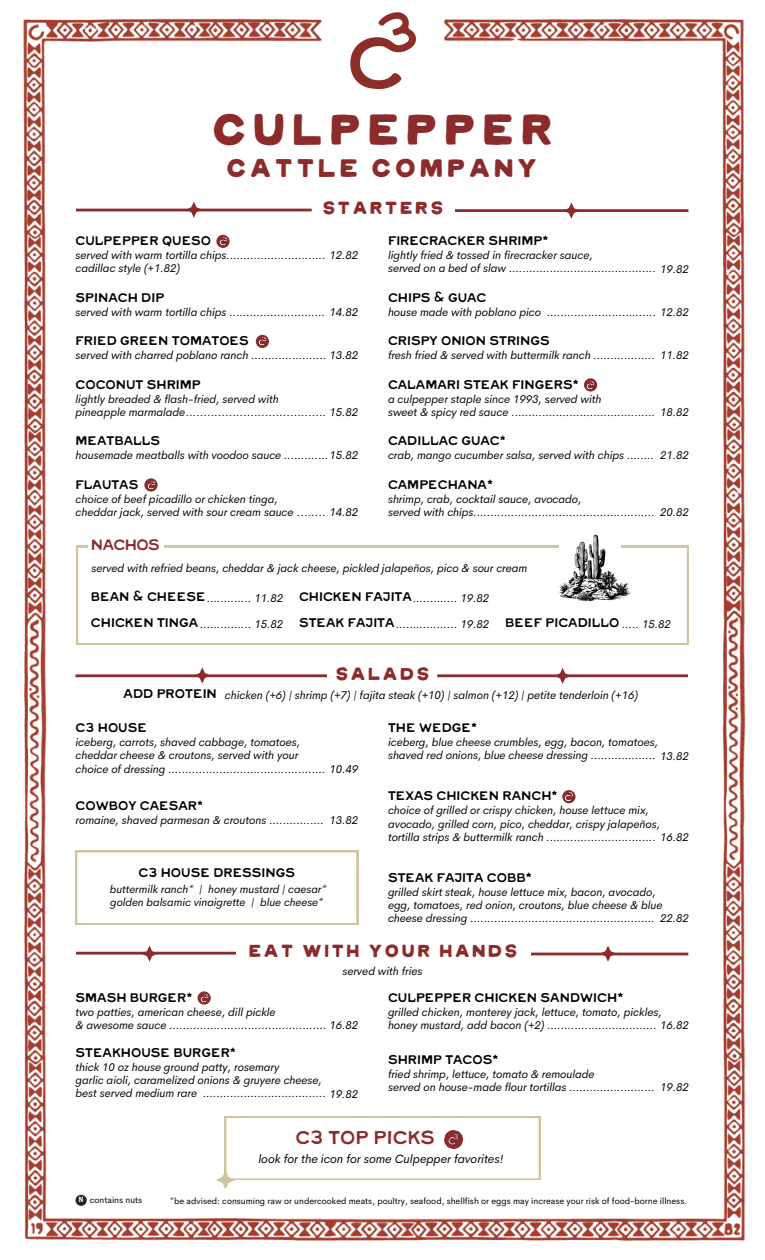
<style>
.page{position:relative;width:765px;height:1260px;background:#fff}
.page>*{position:absolute;margin:0;border:0;box-sizing:border-box;transform-origin:0 0}
.t1{font:44.12px "COWBOY Regular";color:#8b2b2c}
.t2{font:25.5px "COWBOY Regular";color:#8b2b2c}
.t3{font:18.5px "Ranch Water";color:#8b2b2c}
.t4{font:17.5px "COWBOY Regular";color:#8b2b2c}
.t5{font:15px "Ranch Water";letter-spacing:-.035em;color:#8b2b2c}
.t6{font:12.5px "Ranch Water";color:#000}
.t7{font:italic 12px "Cerebri Sans";color:#000}
.t8{font:italic 11.25px/13.1px "Cerebri Sans";color:#000}
.t9{font:italic 11px/12.9px "Cerebri Sans";color:#000}
.t10{font:8.75px "Cerebri Sans";color:#000}
.s1{font-style:normal}
.s2{font-family:"Ranch Water";font-style:normal;font-size:12.5px}
.s3{font-family:"Roboto Condensed";font-weight:700;font-size:7.62px;color:#fffcf2}
</style>
<div class="page">
<img style="left:23px;top:18px;width:723px;height:1223px">
<img style="left:337px;top:12px;width:92px;height:83px">
<hr style="left:75px;top:674px;width:254px;height:3px;background:#8b2b2c">
<hr style="left:437px;top:674px;width:251px;height:3px;background:#8b2b2c">
<div style="left:328px;top:661px;width:109px;height:30px;background:#fff"></div>
<svg style="left:194px;top:667px;width:16px;height:17px"></svg>
<svg style="left:555px;top:668px;width:16px;height:16px"></svg>
<svg style="left:76px;top:851px;width:282px;height:74px"></svg>
<svg style="left:562px;top:790px;width:14px;height:13px"></svg>
<svg style="left:564px;top:792px;width:10px;height:9px"></svg>
<div style="left:75px;top:1195px;width:12px;height:11px;background:#28222b;border-radius:50%"></div>
<hr style="left:454px;top:209px;width:234px;height:3px;background:#8b2b2c">
<div style="left:312px;top:196px;width:142px;height:28px;background:#fff"></div>
<hr style="left:76px;top:209px;width:236px;height:2px;background:#8b2b2c">
<svg style="left:186px;top:202px;width:16px;height:16px"></svg>
<svg style="left:563px;top:203px;width:16px;height:16px"></svg>
<svg style="left:216px;top:235px;width:14px;height:13px"></svg>
<svg style="left:218px;top:237px;width:10px;height:9px"></svg>
<svg style="left:256px;top:335px;width:13px;height:13px"></svg>
<svg style="left:257px;top:337px;width:11px;height:9px"></svg>
<svg style="left:584px;top:378px;width:13px;height:14px"></svg>
<svg style="left:586px;top:380px;width:10px;height:9px"></svg>
<svg style="left:144px;top:478px;width:14px;height:14px"></svg>
<svg style="left:146px;top:480px;width:10px;height:10px"></svg>
<svg style="left:141px;top:946px;width:17px;height:16px"></svg>
<hr style="left:76px;top:952px;width:204px;height:3px;background:#8b2b2c">
<hr style="left:460px;top:953px;width:228px;height:2px;background:#8b2b2c">
<svg style="left:600px;top:946px;width:16px;height:16px"></svg>
<div style="left:236px;top:941px;width:294px;height:24px;background:#fff"></div>
<svg style="left:198px;top:991px;width:13px;height:14px"></svg>
<svg style="left:199px;top:993px;width:11px;height:10px"></svg>
<svg style="left:216px;top:1116px;width:324px;height:73px"></svg>
<svg style="left:76px;top:546px;width:612px;height:98px"></svg>
<div style="left:89px;top:537px;width:75px;height:18px;background:#fff"></div>
<svg style="left:559px;top:535px;width:72px;height:66px"></svg>
<p class="t1" style="left:209px;top:111px;width:349px">CULPEPPER</p>
<p class="t2" style="left:225px;top:157px;width:316px">CATTLE COMPANY</p>
<p class="t4" style="left:322px;top:200px;width:124px">STARTERS</p>
<p class="t6" style="left:76px;top:235px;width:137px">CULPEPPER QUESO</p>
<p class="t8" style="left:76px;top:249px;width:284px">served with warm tortilla chips............................. 12.82 cadillac style (+1.82)</p>
<p class="t6" style="left:388px;top:235px;width:162px">FIRECRACKER SHRIMP*</p>
<p class="t8" style="left:388px;top:249px;width:302px">lightly fried &amp; tossed in firecracker sauce,<br>served on a bed of slaw ........................................... 19.82</p>
<p class="t6" style="left:76px;top:292px;width:90px">SPINACH DIP</p>
<p class="t8" style="left:76px;top:305px;width:284px">served with warm tortilla chips ............................ 14.82</p>
<p class="t6" style="left:388px;top:292px;width:100px">CHIPS &amp; GUAC</p>
<p class="t8" style="left:388px;top:305px;width:302px">house made with poblano pico ................................ 12.82</p>
<p class="t6" style="left:76px;top:335px;width:175px">FRIED GREEN TOMATOES</p>
<p class="t8" style="left:76px;top:349px;width:284px">served with charred poblano ranch ...................... 13.82</p>
<p class="t6" style="left:388px;top:335px;width:163px">CRISPY ONION STRINGS</p>
<p class="t8" style="left:388px;top:349px;width:302px">fresh fried &amp; served with buttermilk ranch .................. 11.82</p>
<p class="t6" style="left:76px;top:379px;width:127px">COCONUT SHRIMP</p>
<p class="t8" style="left:76px;top:392px;width:284px">lightly breaded &amp; flash-fried, served with<br>pineapple marmalade<span class="s1">.......................................</span> 15.82</p>
<p class="t6" style="left:388px;top:379px;width:192px">CALAMARI STEAK FINGERS*</p>
<p class="t8" style="left:388px;top:392px;width:302px">a culpepper staple since 1993, <span class="s1">s</span>erved with<br>sweet &amp; spicy red sauce .......................................... 18.82</p>
<p class="t6" style="left:76px;top:435px;width:86px">MEATBALLS</p>
<p class="t8" style="left:76px;top:449px;width:284px">housemade meatballs with voodoo sauce .............15.82</p>
<p class="t6" style="left:76px;top:479px;width:64px">FLAUTAS</p>
<p class="t8" style="left:76px;top:492px;width:284px">choice of beef picadillo or chicken tinga,<br>cheddar jack, served with sour cream sauce <span class="s1">........</span> 14.82</p>
<p class="t6" style="left:388px;top:435px;width:119px">CADILLAC GUAC*</p>
<p class="t8" style="left:388px;top:449px;width:302px">crab, mango cucumber salsa, served with chips ........ 21.82</p>
<p class="t6" style="left:388px;top:479px;width:107px">CAMPECHANA*</p>
<p class="t8" style="left:388px;top:492px;width:302px">shrimp, crab, cocktail sauce, avocado,<br>served with chips..................................................... 20.82</p>
<h3 class="t5" style="left:91px;top:539px;width:70px">NACHOS</h3>
<p class="t8" style="left:92px;top:562px;width:437px">served with refried beans, cheddar &amp; jack cheese, pickled jalapeños, pico &amp; sour cream</p>
<p class="t8" style="left:91px;top:591px;width:194px"><span class="s2">BEAN &amp; CHEESE</span>............. 11.82</p>
<h5 class="t8" style="left:91px;top:618px;width:194px"><span class="s2">CHICKEN TINGA</span> ............... 15.82</h5>
<p class="t6" style="left:505px;top:618px;width:116px">BEEF PICADILLO</p>
<p class="t8" style="left:622px;top:618px;width:50px">..... 15.82</p>
<p class="t8" style="left:299px;top:591px;width:192px"><span class="s2">CHICKEN FAJITA</span>............. 19.82</p>
<h5 class="t8" style="left:299px;top:618px;width:192px"><span class="s2">STEAK FAJITA</span>.................. 19.82</h5>
<h1 class="t4" style="left:335px;top:666px;width:97px">SALADS</h1>
<h2 class="t8" style="left:124px;top:689px;width:516px"><span class="s2">ADD PROTEIN</span> chicken (+6) | shrimp (+7) | fajita steak (+10) | salmon (+12) | petite tenderloin (+16)</h2>
<p class="t6" style="left:76px;top:722px;width:73px">C3 HOUSE</p>
<p class="t8" style="left:76px;top:736px;width:284px">iceberg, carrots, shaved cabbage, tomatoes,<br>cheddar cheese &amp; croutons, served with your<br>choice of dressing .............................................. 10.49</p>
<p class="t6" style="left:76px;top:800px;width:129px">COWBOY CAESAR*</p>
<p class="t8" style="left:76px;top:813px;width:250px">romaine, shaved parmesan &amp; croutons ................</p>
<h3 class="t8" style="left:330px;top:813px;width:30px">13.82</h3>
<p class="t6" style="left:139px;top:868px;width:158px">C3 HOUSE DRESSINGS</p>
<p class="t9" style="left:110px;top:883px;width:218px">buttermilk ranch* | honey mustard | caesar* golden balsamic vinaigrette | blue cheese*</p>
<p class="t6" style="left:388px;top:722px;width:91px">THE WEDGE*</p>
<p class="t8" style="left:388px;top:736px;width:302px">iceberg, blue cheese crumbles, egg, bacon, tomatoes, shaved red onions, blue cheese dressing ................... 13.82</p>
<p class="t6" style="left:388px;top:791px;width:171px">TEXAS CHICKEN RANCH*</p>
<p class="t8" style="left:388px;top:804px;width:302px">choice of grilled or crispy chicken, house lettuce mix, avocado, grilled corn, pico, cheddar, crispy jalapeños, tortilla strips &amp; buttermilk ranch ................................ 16.82</p>
<p class="t6" style="left:388px;top:872px;width:145px">STEAK FAJITA COBB*</p>
<p class="t8" style="left:388px;top:885px;width:276px">grilled skirt steak, house lettuce mix, bacon, avocado, egg, tomatoes, red onion, croutons, blue cheese &amp; blue cheese dressing ......................................................</p>
<p class="t8" style="left:660px;top:912px;width:30px">22.82</p>
<p class="t4" style="left:247px;top:943px;width:273px">EAT WITH YOUR HANDS</p>
<p class="t8" style="left:342px;top:965px;width:82px">served with fries</p>
<p class="t6" style="left:76px;top:992px;width:118px">SMASH BURGER*</p>
<p class="t8" style="left:76px;top:1005px;width:284px">two patties, american cheese, dill pickle<br>&amp; awesome sauce .............................................. 16.82</p>
<p class="t6" style="left:76px;top:1047px;width:162px">STEAKHOUSE BURGER*</p>
<p class="t8" style="left:76px;top:1061px;width:284px">thick 10 oz house ground patty, rosemary<br>garlic aioli, caramelized onions &amp; gruyere cheese,<br>best served medium rare .................................... 19.82</p>
<p class="t6" style="left:388px;top:992px;width:237px">CULPEPPER CHICKEN SANDWICH*</p>
<p class="t8" style="left:388px;top:1005px;width:302px">grilled chicken, monterey jack, lettuce, tomato, pickles, honey mustard, add bacon (+2) ................................ 16.82</p>
<p class="t6" style="left:388px;top:1054px;width:112px">SHRIMP TACOS*</p>
<p class="t8" style="left:388px;top:1067px;width:268px">fried shrimp, lettuce, tomato &amp; remoulade<br>served on house-made flour tortillas .........................</p>
<p class="t8" style="left:660px;top:1080px;width:30px">19.82</p>
<p class="t10" style="left:79px;top:1194px;width:65px"><span class="s3">N</span> contains nuts</p>
<h5 class="t3" style="left:295px;top:1130px;width:141px">C3 TOP PICKS</h5>
<p class="t7" style="left:258px;top:1151px;width:246px">look for the icon for some Culpepper favorites!</p>
<p class="t10" style="left:170px;top:1195px;width:519px">*be advised: consuming raw or undercooked meats, poultry, seafood, shellfish or eggs may increase your risk of food-borne illness.</p>
</div>
